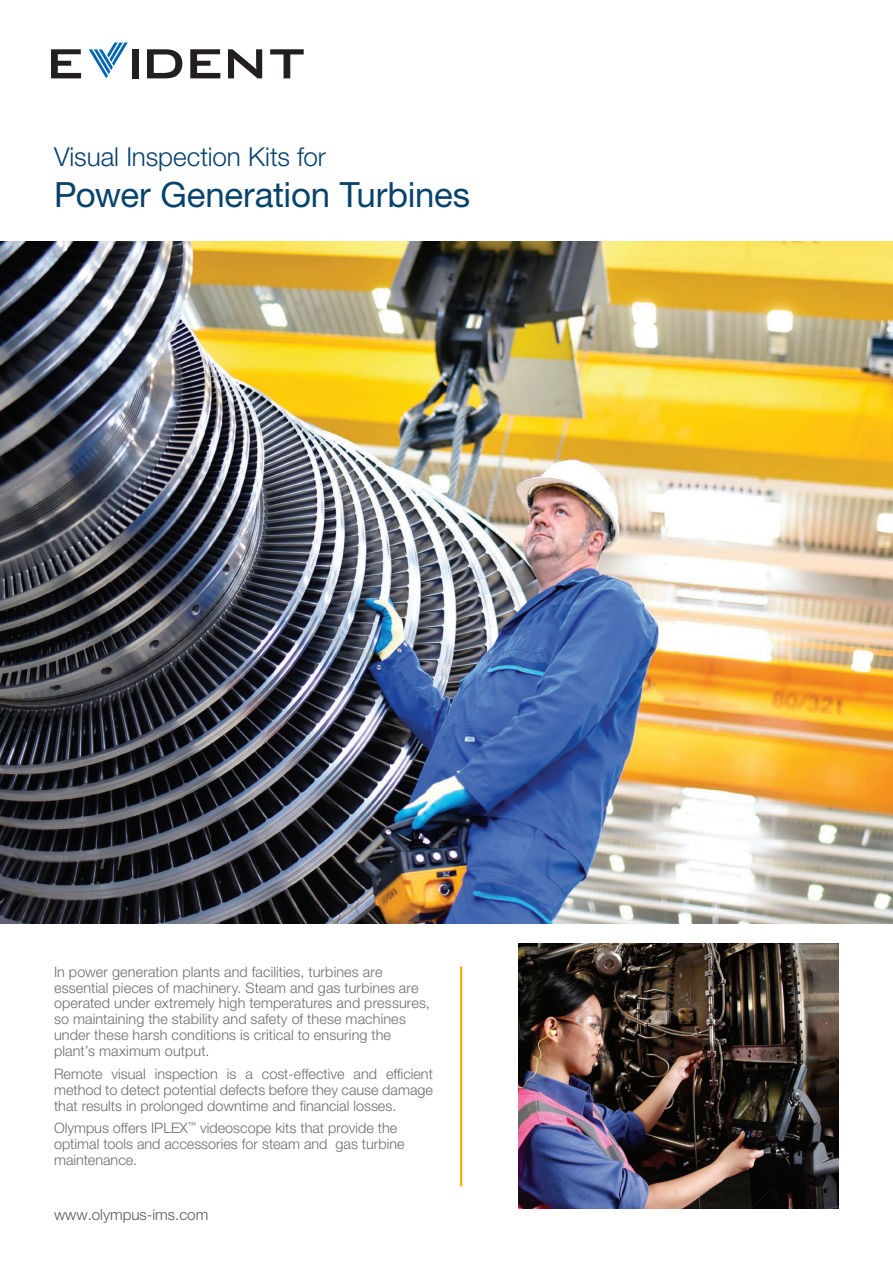
<style>
.page{position:relative;width:893px;height:1263px;background:#fff}
.page>*{position:absolute;margin:0;border:0;box-sizing:border-box;transform-origin:0 0}
.t1{font:34.8px "Helvetica Neue LTW1 G";letter-spacing:-.005em;color:#08436c}
.t2{font:300 26.1px "Helvetica Neue LTW1 G";letter-spacing:-.005em;color:#08436c}
.t3{font:300 15.15px "Helvetica Neue LTW1 G";color:#57585a}
.t4{font:300 14.4px/15.9px "Helvetica Neue LTW1 G";letter-spacing:.005em;color:#6c6d70}
</style>
<div class="page">
<img style="left:0;top:241px;width:893px;height:682px">
<img style="left:518px;top:943px;width:321px;height:266px">
<hr style="left:460px;top:966px;width:2px;height:220px;background:#efb211">
<svg style="left:51px;top:49px;width:30px;height:29px"></svg>
<div style="left:132px;top:49px;width:7px;height:29px;background:#231f20"></div>
<svg style="left:147px;top:49px;width:35px;height:29px"></svg>
<svg style="left:190px;top:49px;width:30px;height:29px"></svg>
<svg style="left:228px;top:49px;width:34px;height:29px"></svg>
<svg style="left:270px;top:49px;width:34px;height:29px"></svg>
<svg style="left:89px;top:43px;width:39px;height:35px"></svg>
<h2 class="t2" style="left:54px;top:141px;width:274px">Visual Inspection Kits for</h2>
<h1 class="t1" style="left:54px;top:173px;width:418px">Power Generation Turbines</h1>
<p class="t4" style="left:54px;top:963px;width:377px">In power generation plants and facilities, turbines are essential pieces of machinery. Steam and gas turbines are operated under extremely high temperatures and pressures, so maintaining the stability and safety of these machines under these harsh conditions is critical to ensuring the plant’s maximum output.</p>
<p class="t4" style="left:54px;top:1066px;width:380px;text-align:justify">Remote visual inspection is a cost-effective and efficient method to detect potential defects before they cause damage that results in prolonged downtime and financial losses.</p>
<p class="t4" style="left:54px;top:1120px;width:352px">Olympus offers IPLEX<sup>™</sup> videoscope kits that provide the optimal tools and accessories for steam and gas turbine maintenance.</p>
<p class="t3" style="left:54px;top:1205px;width:156px">www.olympus-ims.com</p>
</div>
